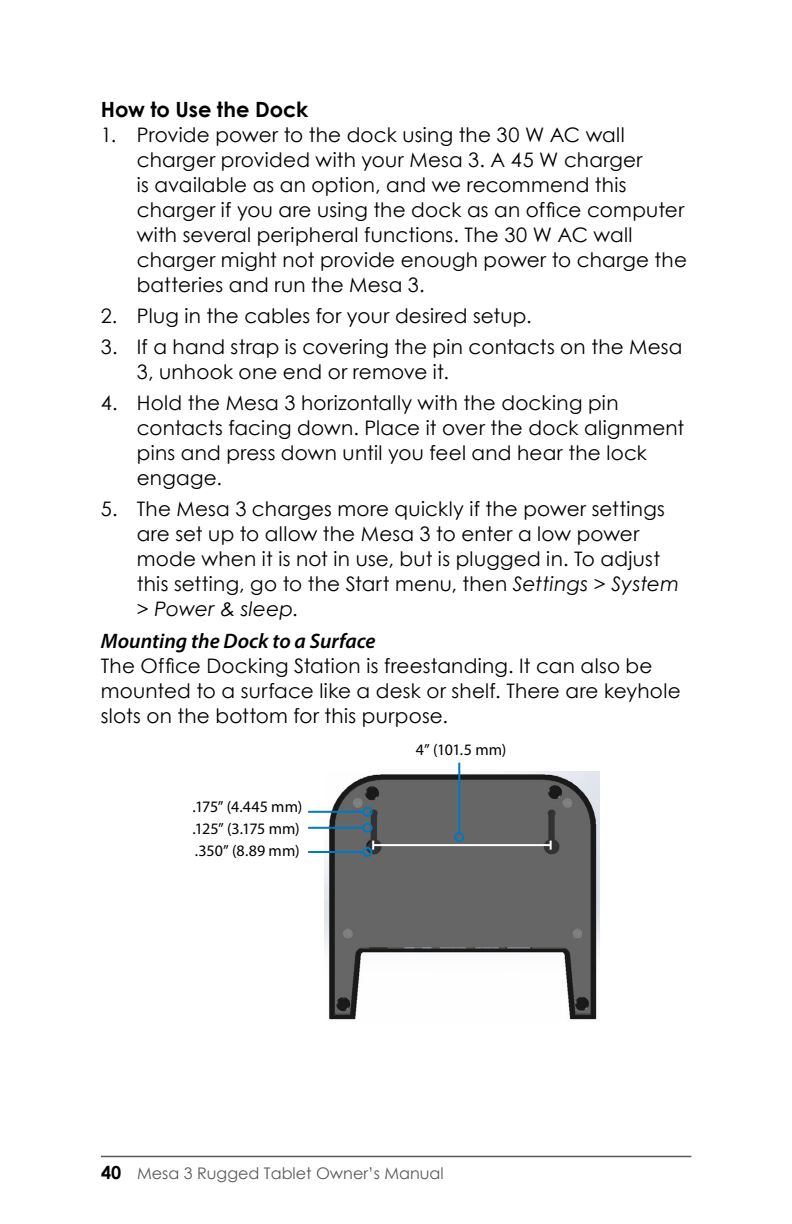
<style>
.page{position:relative;width:792px;height:1224px;background:#fff}
.page>*{position:absolute;margin:0;border:0;box-sizing:border-box;transform-origin:0 0}
.t1{font:italic 600 21px "Myriad Pro";color:#000}
.t2{font:700 21px "Century Gothic";color:#000}
.t3{font:20px/25px "Century Gothic";letter-spacing:.01em;color:#000}
.t4{font:16px/22px "Myriad Pro";letter-spacing:-.01em;color:#000}
.t5{font:16px "Century Gothic";color:#58595b}
.s1{font-style:italic}
.s2{font-weight:700;font-size:18px;color:#000}
</style>
<div class="page">
<hr style="left:101px;top:1156px;width:590px;height:1px;background:#58595b">
<img style="left:324px;top:771px;width:276px;height:249px">
<hr style="left:373px;top:844px;width:178px;height:2px;background:#fff">
<svg style="left:372px;top:841px;width:2px;height:9px"></svg>
<svg style="left:550px;top:841px;width:2px;height:9px"></svg>
<hr style="left:458px;top:763px;width:2px;height:70px;background:#0079c1">
<div style="left:454px;top:832px;width:10px;height:10px;border:2px solid #0079c1;border-radius:50%"></div>
<hr style="left:308px;top:851px;width:55px;height:2px;background:#0079c1">
<div style="left:362px;top:847px;width:10px;height:10px;border:2px solid #0079c1;border-radius:50%"></div>
<hr style="left:308px;top:827px;width:55px;height:2px;background:#0079c1">
<div style="left:362px;top:823px;width:10px;height:10px;border:2px solid #0079c1;border-radius:50%"></div>
<hr style="left:308px;top:811px;width:55px;height:2px;background:#0079c1">
<div style="left:362px;top:807px;width:10px;height:10px;border:2px solid #0079c1;border-radius:50%"></div>
<p class="t2" style="left:101px;top:93px;width:209px">How to Use the Dock</p>
<p class="t3" style="left:137px;top:122px;width:552px;text-indent:-36px">1. Provide power to the dock using the 30 W AC wall charger provided with your Mesa 3. A 45 W charger<br>is available as an option, and we recommend this charger if you are using the dock as an office computer with several peripheral functions. The 30 W AC wall charger might not provide enough power to charge the batteries and run the Mesa 3.</p>
<p class="t3" style="left:101px;top:303px;width:432px">2. Plug in the cables for your desired setup.</p>
<p class="t3" style="left:137px;top:334px;width:547px;text-indent:-36px">3. If a hand strap is covering the pin contacts on the Mesa<br>3, unhook one end or remove it.</p>
<p class="t3" style="left:137px;top:390px;width:549px;text-indent:-36px">4. Hold the Mesa 3 horizontally with the docking pin contacts facing down. Place it over the dock alignment pins and press down until you feel and hear the lock engage.</p>
<p class="t3" style="left:137px;top:496px;width:544px;text-indent:-36px">5. The Mesa 3 charges more quickly if the power settings are set up to allow the Mesa 3 to enter a low power mode when it is not in use, but is plugged in. To adjust this setting, go to the Start menu, then <span class="s1">Settings &gt; System &gt; Power &amp; sleep</span>.</p>
<p class="t1" style="left:101px;top:627px;width:276px">Mounting the Dock to a Surface</p>
<p class="t3" style="left:101px;top:653px;width:581px">The Office Docking Station is freestanding. It can also be mounted to a surface like a desk or shelf. There are keyhole slots on the bottom for this purpose.</p>
<p class="t4" style="left:416px;top:738px;width:92px">4” (101.5 mm)</p>
<p class="t4" style="left:192px;top:796px;width:111px">.175” (4.445 mm) .125” (3.175 mm) .350” (8.89 mm)</p>
<p class="t5" style="left:101px;top:1162px;width:344px"><span class="s2">40</span> Mesa 3 Rugged Tablet Owner’s Manual</p>
</div>
